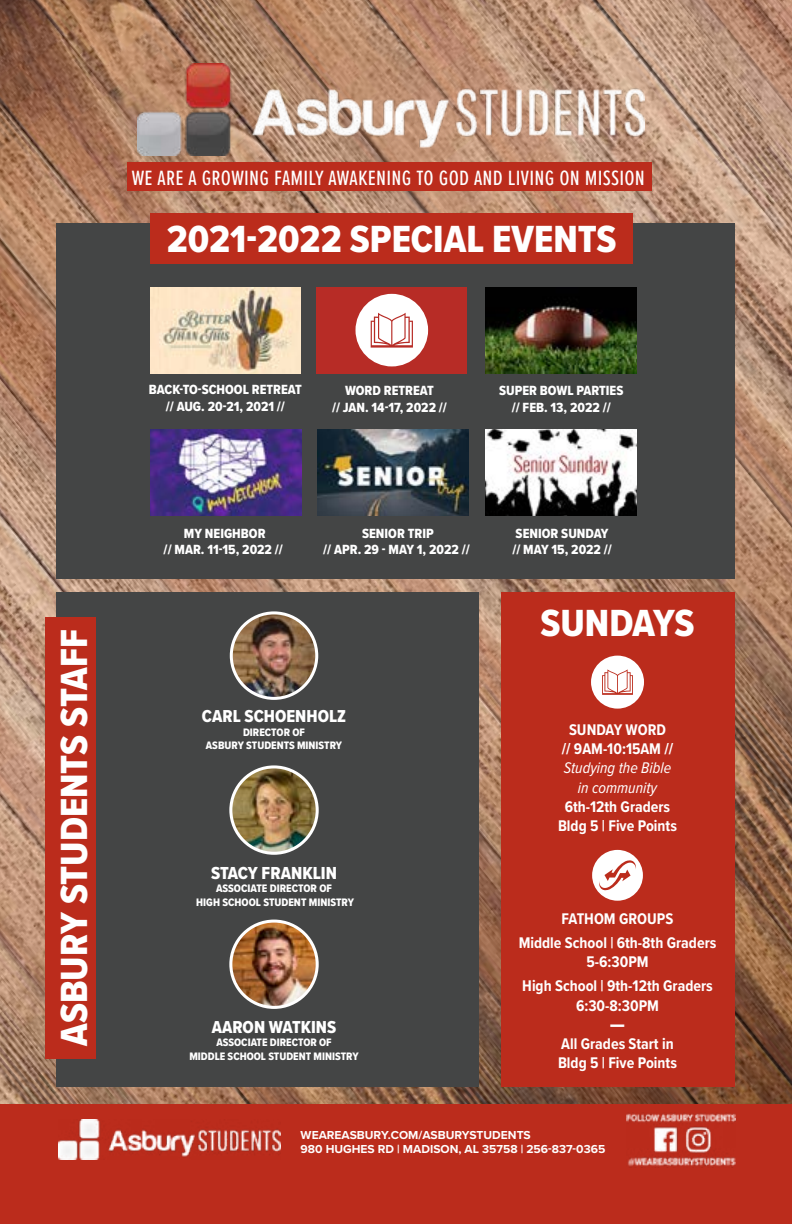
<style>
.page{position:relative;width:792px;height:1224px;background:#fff}
.page>*{position:absolute;margin:0;border:0;box-sizing:border-box;transform-origin:0 0}
.t1{font:39.2px "Proxima Nova Cond Extrabld";color:#fff}
.t2{font:26px "Proxima Nova Ex Cn";letter-spacing:.01em;color:#fff}
.t3{font:18px "Proxima Nova Cond Extrabld";color:#fff}
.t4{font:700 16px/19.2px "Proxima Nova Cond";color:#fff;text-align:center}
.t5{font:italic 16px/19.2px "Proxima Nova Cond";color:#fff;text-align:center}
.t6{font:700 16px "Futura";color:#fff}
.t7{font:13.8px/16.6px "Proxima Nova Cond Extrabld";color:#fff;text-align:center}
.t8{font:700 12px/14.4px "Proxima Nova";color:#fff}
.t9{font:11.2px/13.4px "Proxima Nova Cond Extrabld";color:#fff;text-align:center}
</style>
<div class="page">
<img style="left:0;top:0;width:792px;height:1104px">
<div style="left:0;top:1104px;width:792px;height:120px;background:#bb2c1c"></div>
<div style="left:127px;top:162px;width:525px;height:29px;background:#bb2c1c"></div>
<div style="left:56px;top:223px;width:678px;height:356px;background:#444545"></div>
<img style="left:138px;top:63px;width:507px;height:93px">
<img style="left:59px;top:1120px;width:221px;height:40px">
<div style="left:150px;top:213px;width:482px;height:51px;background:#bb2c1c"></div>
<div style="left:56px;top:592px;width:423px;height:494px;background:#444545"></div>
<img style="left:231px;top:921px;width:86px;height:86px;border-radius:43px">
<div style="left:229px;top:920px;width:90px;height:89px;border:3px solid #fff;border-radius:50%"></div>
<img style="left:626px;top:1113px;width:109px;height:53px">
<img style="left:485px;top:430px;width:151px;height:86px">
<div style="left:316px;top:287px;width:151px;height:86px;background:#b72c26"></div>
<svg style="left:356px;top:294px;width:72px;height:72px"></svg>
<img style="left:150px;top:287px;width:151px;height:86px">
<img style="left:485px;top:287px;width:151px;height:86px">
<img style="left:151px;top:430px;width:150px;height:86px">
<img style="left:318px;top:430px;width:150px;height:86px">
<div style="left:501px;top:592px;width:233px;height:494px;background:#bb2c1c"></div>
<div style="left:45px;top:617px;width:51px;height:442px;background:#bb2c1c"></div>
<svg style="left:591px;top:656px;width:53px;height:53px"></svg>
<svg style="left:592px;top:850px;width:51px;height:51px"></svg>
<img style="left:231px;top:613px;width:86px;height:85px;border-radius:43px">
<div style="left:230px;top:611px;width:88px;height:89px;border:3px solid #fff;border-radius:50%"></div>
<img style="left:231px;top:767px;width:86px;height:86px;border-radius:43px">
<div style="left:229px;top:765px;width:90px;height:90px;border:3px solid #fff;border-radius:50%"></div>
<h2 class="t2" style="left:132px;top:157px;width:515px">we are a growing family awakening to god and living on mission</h2>
<h1 class="t1" style="left:167px;top:210px;width:451px">2021-2022 SPECIAL EVENTS</h1>
<h1 class="t1" style="left:45px;top:1046px;width:418px;rotate:-90deg">ASBURY STUDENTS STAFF</h1>
<p class="t7" style="left:149px;top:381px;width:155px">BACK-TO-SCHOOL RETREAT // AUG. 20-21, 2021 //</p>
<p class="t7" style="left:499px;top:382px;width:126px">SUPER BOWL PARTIES // FEB. 13, 2022 //</p>
<p class="t7" style="left:332px;top:382px;width:117px">WORD RETREAT<br>// JAN. 14-17, 2022 //</p>
<p class="t7" style="left:164px;top:525px;width:121px">MY NEIGHBOR<br>// MAR. 11-15, 2022 //</p>
<p class="t7" style="left:323px;top:525px;width:148px">SENIOR TRIP<br>// APR. 29 - MAY 1, 2022 //</p>
<h3 class="t3" style="left:202px;top:703px;width:146px">CARL SCHOENHOLZ</h3>
<p class="t9" style="left:206px;top:725px;width:138px">DIRECTOR OF<br>ASBURY STUDENTS MINISTRY</p>
<h3 class="t3" style="left:211px;top:860px;width:128px">STACY FRANKLIN</h3>
<p class="t9" style="left:196px;top:882px;width:159px">ASSOCIATE DIRECTOR OF<br>HIGH SCHOOL STUDENT MINISTRY</p>
<h3 class="t3" style="left:212px;top:1014px;width:126px">AARON WATKINS</h3>
<p class="t9" style="left:189px;top:1036px;width:171px">ASSOCIATE DIRECTOR OF<br>MIDDLE SCHOOL STUDENT MINISTRY</p>
<p class="t7" style="left:512px;top:525px;width:101px;text-align:left">SENIOR SUNDAY // MAY 15, 2022 //</p>
<h1 class="t1" style="left:540px;top:594px;width:156px">SUNDAYS</h1>
<p class="t4" style="left:562px;top:720px;width:113px">SUNDAY WORD<br>// 9AM-10:15AM //</p>
<p class="t5" style="left:564px;top:758px;width:109px">Studying the Bible in community</p>
<p class="t4" style="left:558px;top:796px;width:120px">6th-12th Graders<br>Bldg 5 | Five Points</p>
<p class="t4" style="left:519px;top:907px;width:199px;line-height:24px">FATHOM GROUPS<br>Middle School | 6th-8th Graders</p>
<p class="t4" style="left:522px;top:950px;width:192px;line-height:24px">5-6:30PM<br>High School | 9th-12th Graders</p>
<p class="t4" style="left:576px;top:995px;width:84px">6:30-8:30PM</p>
<p class="t6" style="left:611px;top:1012px;width:15px">—</p>
<p class="t4" style="left:558px;top:1034px;width:120px;text-align:left">All Grades Start in<br>Bldg 5 | Five Points</p>
<p class="t8" style="left:301px;top:1127px;width:306px">WEAREASBURY.COM/ASBURYSTUDENTS<br>980 HUGHES RD | MADISON, AL 35758 | 256-837-0365</p>
</div>
